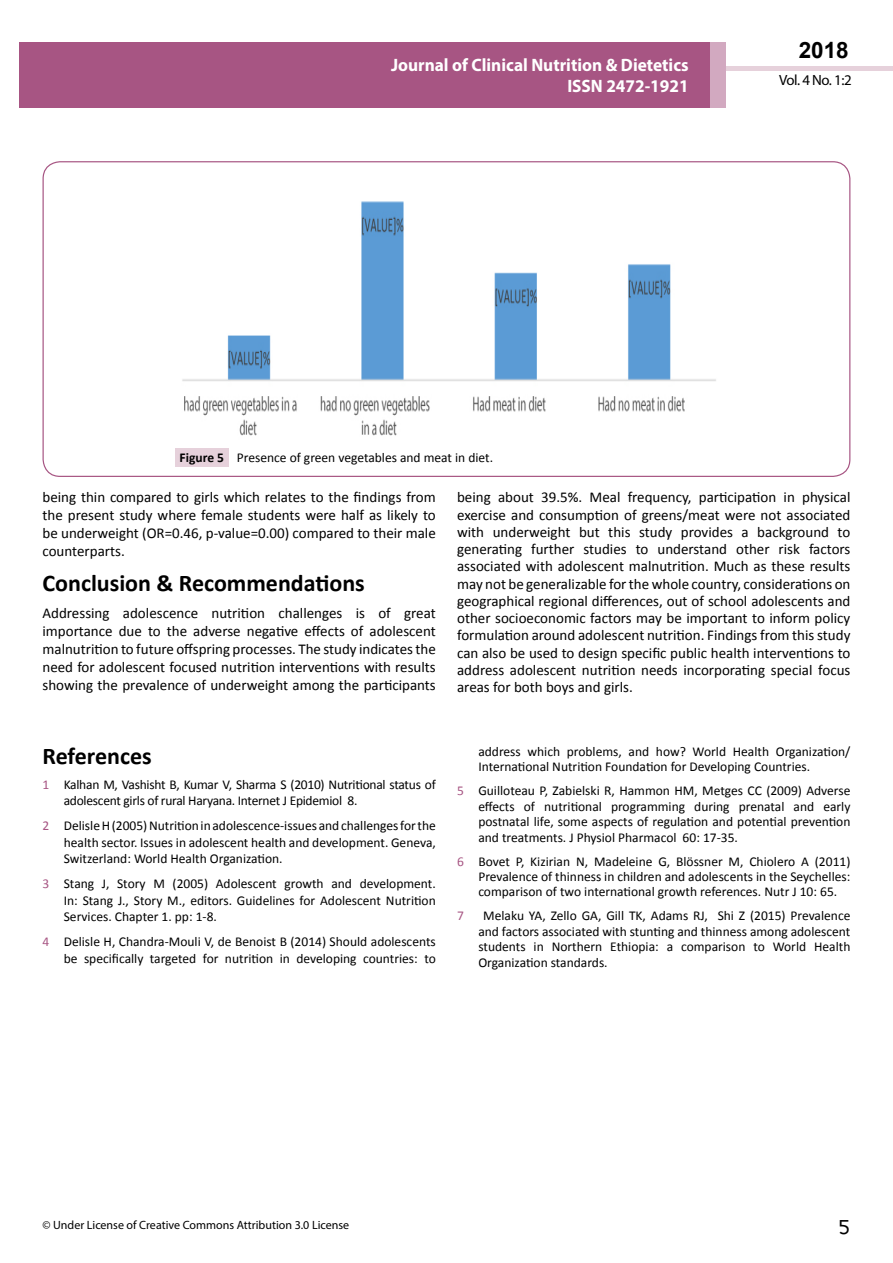
<style>
.page{position:relative;width:893px;height:1263px;background:#fff}
.page>*{position:absolute;margin:0;border:0;box-sizing:border-box;transform-origin:0 0}
.t1{font:25.5px "Tunga";color:#000}
.t2{font:700 24px "Calibri";color:#000}
.t3{font:700 22.5px "Arial";color:#000}
.t4{font:700 18px/21.6px "Myriad Pro";color:#fff;text-align:right;scale:.96 1}
.t5{font:15px/17.2px "Calibri";color:#000;text-align:justify}
.t6{font:14.85px "Myriad Pro";color:#000}
.t7{font:13.5px/15.5px "Calibri";color:#000;text-align:justify}
.t8{font:13.5px/16.5px "Calibri";letter-spacing:-.02em;color:#000}
.t9{font:13.5px "Calibri";color:#a75583}
.t10{font:12px "Myriad Pro";color:#000}
.s1{font-weight:700}
.s2{color:#a75583}
</style>
<div class="page">
<div style="left:722px;top:66px;width:171px;height:5px;background:#e6d1db"></div>
<div style="left:19px;top:42px;width:706px;height:66px;background:#a75583"></div>
<div style="left:710px;top:42px;width:15px;height:66px;background:#d2a9c0"></div>
<div style="left:175px;top:448px;width:53px;height:19px;background:#e6d1db"></div>
<img style="left:182px;top:201px;width:534px;height:235px">
<h3 class="t4" style="left:391px;top:53px;width:311px">Journal of Clinical Nutrition &amp; Dietetics<br>ISSN 2472-1921</h3>
<h3 class="t3" style="left:799px;top:35px;width:52px">2018</h3>
<p class="t6" style="left:779px;top:71px;width:74px">Vol. 4 No. 1:2</p>
<p class="t7" style="left:180px;top:450px;width:315px"><span class="s1">Figure 5</span> Presence of green vegetables and meat in diet.</p>
<p class="t5" style="left:42px;top:488px;width:395px;line-height:18px">being thin compared to girls which relates to the findings from the present study where female students were half as likely to be underweight (OR=0.46, p-value=0.00) compared to their male counterparts.</p>
<h2 class="t2" style="left:43px;top:568px;width:324px">Conclusion &amp; Recommendations</h2>
<p class="t5" style="left:43px;top:604px;width:395px;line-height:18px">Addressing adolescence nutrition challenges is of great importance due to the adverse negative effects of adolescent malnutrition to future offspring processes. The study indicates the need for adolescent focused nutrition interventions with results showing the prevalence of underweight among the participants</p>
<p class="t5" style="left:457px;top:489px;width:395px">being about 39.5%. Meal frequency, participation in physical exercise and consumption of greens/meat were not associated with underweight but this study provides a background to generating further studies to understand other risk factors associated with adolescent malnutrition. Much as these results may not be generalizable for the whole country, considerations on geographical regional differences, out of school adolescents and other socioeconomic factors may be important to inform policy formulation around adolescent nutrition. Findings from this study can also be used to design specific public health interventions to address adolescent nutrition needs incorporating special focus areas for both boys and girls.</p>
<h2 class="t2" style="left:43px;top:740px;width:111px">References</h2>
<p class="t8" style="left:64px;top:776px;width:374px;text-indent:-21px"><span class="s2">1</span> Kalhan M, Vashisht B, Kumar V, Sharma S (2010) Nutritional status of adolescent girls of rural Haryana. Internet J Epidemiol 8.</p>
<p class="t7" style="left:64px;top:818px;width:374px;line-height:16.5px;text-indent:-21px"><span class="s2">2</span> DelisleH(2005)Nutritioninadolescence-issues andchallengesforthe health sector. Issues in adolescent health and development. Geneva, Switzerland: World Health Organization.</p>
<p class="t7" style="left:64px;top:876px;width:374px;line-height:16.5px;text-indent:-21px"><span class="s2">3</span> Stang J, Story M (2005) Adolescent growth and development.<br>In: Stang J., Story M., editors. Guidelines for Adolescent Nutrition Services. Chapter 1. pp: 1-8.</p>
<p class="t7" style="left:43px;top:933px;width:395px;line-height:16.5px;text-align:right"><span class="s2">4</span> Delisle H, Chandra-Mouli V, de Benoist B (2014) Should adolescents be specifically targeted for nutrition in developing countries: to</p>
<p class="t7" style="left:478px;top:744px;width:374px">address which problems, and how? World Health Organization/<br>International Nutrition Foundation for Developing Countries.</p>
<p class="t7" style="left:478px;top:783px;width:374px;text-indent:-21px"><span class="s2">5</span> Guilloteau P, Zabielski R, Hammon HM, Metges CC (2009) Adverse effects of nutritional programming during prenatal and early postnatal life, some aspects of regulation and potential prevention and treatments. J Physiol Pharmacol 60: 17-35.</p>
<p class="t7" style="left:478px;top:853px;width:374px;text-indent:-21px"><span class="s2">6</span> Bovet P, Kizirian N, Madeleine G, Blössner M, Chiolero A (2011)<br>Prevalence of thinness in children and adolescents in the Seychelles: comparison of two international growth references. Nutr J 10: 65.</p>
<p class="t9" style="left:457px;top:907px;width:8px">7</p>
<p class="t7" style="left:478px;top:908px;width:374px;text-indent:5px">Melaku YA, Zello GA, Gill TK, Adams RJ, Shi Z (2015) Prevalence and factors associated with stunting and thinness among adolescent students in Northern Ethiopia: a comparison to World Health Organization standards.</p>
<p class="t10" style="left:43px;top:1218px;width:308px">© Under License of Creative Commons Attribution 3.0 License</p>
<h1 class="t1" style="left:839px;top:1210px;width:13px">5</h1>
</div>
